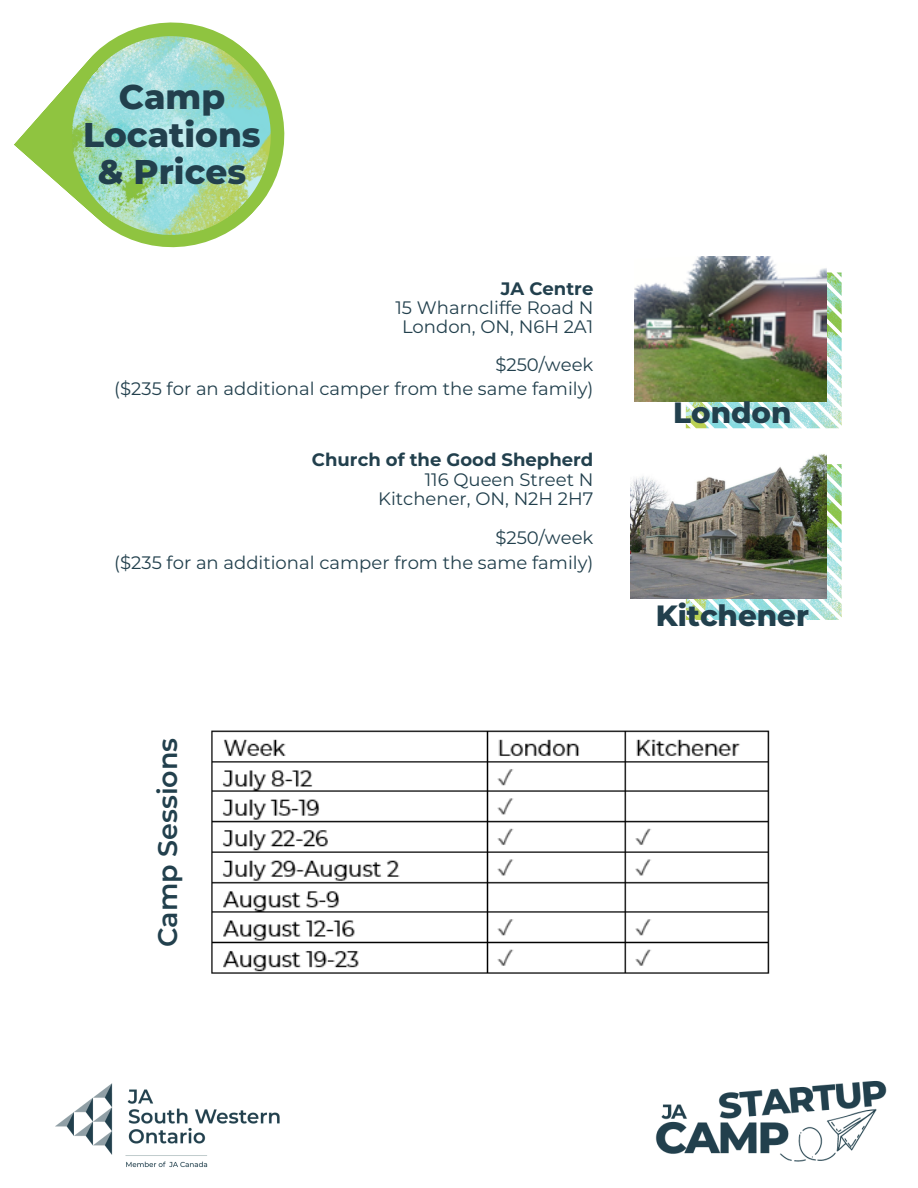
<style>
.page{position:relative;width:918px;height:1188px;background:#fff}
.page>*{position:absolute;margin:0;border:0;box-sizing:border-box;transform-origin:0 0}
.t1{font:800 34.35px/37.5px "Montserrat";color:#22404d;text-align:center}
.t2{font:800 29.25px "Montserrat";color:#22404d}
.t3{font:600 27px "Montserrat";color:#22404d}
.t4{font:18px "Montserrat";color:#22404d}
.t5{font:700 18px "Montserrat";color:#22404d}
</style>
<div class="page">
<svg style="left:14px;top:22px;width:271px;height:226px"></svg>
<img style="left:72px;top:36px;width:199px;height:199px">
<img style="left:686px;top:273px;width:156px;height:155px">
<img style="left:686px;top:464px;width:156px;height:156px">
<img style="left:634px;top:257px;width:193px;height:145px">
<img style="left:655px;top:1081px;width:232px;height:81px">
<img style="left:55px;top:1083px;width:225px;height:85px">
<img style="left:211px;top:730px;width:559px;height:244px">
<img style="left:630px;top:454px;width:196px;height:144px">
<p class="t1" style="left:83px;top:78px;width:179px">Camp<br>Locations &amp; Prices</p>
<p class="t5" style="left:501px;top:277px;width:94px">JA Centre</p>
<p class="t4" style="left:395px;top:296px;width:199px">15 Wharncliffe Road N</p>
<p class="t4" style="left:402px;top:316px;width:193px">London, ON, N6H 2A1</p>
<h2 class="t4" style="left:495px;top:353px;width:99px">$250/week</h2>
<h2 class="t4" style="left:114px;top:378px;width:481px">($235 for an additional camper from the same family)</h2>
<p class="t5" style="left:312px;top:449px;width:283px">Church of the Good Shepherd</p>
<h2 class="t4" style="left:425px;top:468px;width:170px">116 Queen Street N</h2>
<p class="t4" style="left:378px;top:487px;width:217px">Kitchener, ON, N2H 2H7</p>
<p class="t4" style="left:495px;top:527px;width:99px">$250/week</p>
<p class="t4" style="left:114px;top:552px;width:481px">($235 for an additional camper from the same family)</p>
<p class="t3" style="left:151px;top:947px;width:211px;rotate:-90deg">Camp Sessions</p>
<p class="t2" style="left:673px;top:394px;width:120px">London</p>
<p class="t2" style="left:656px;top:598px;width:155px">Kitchener</p>
</div>
